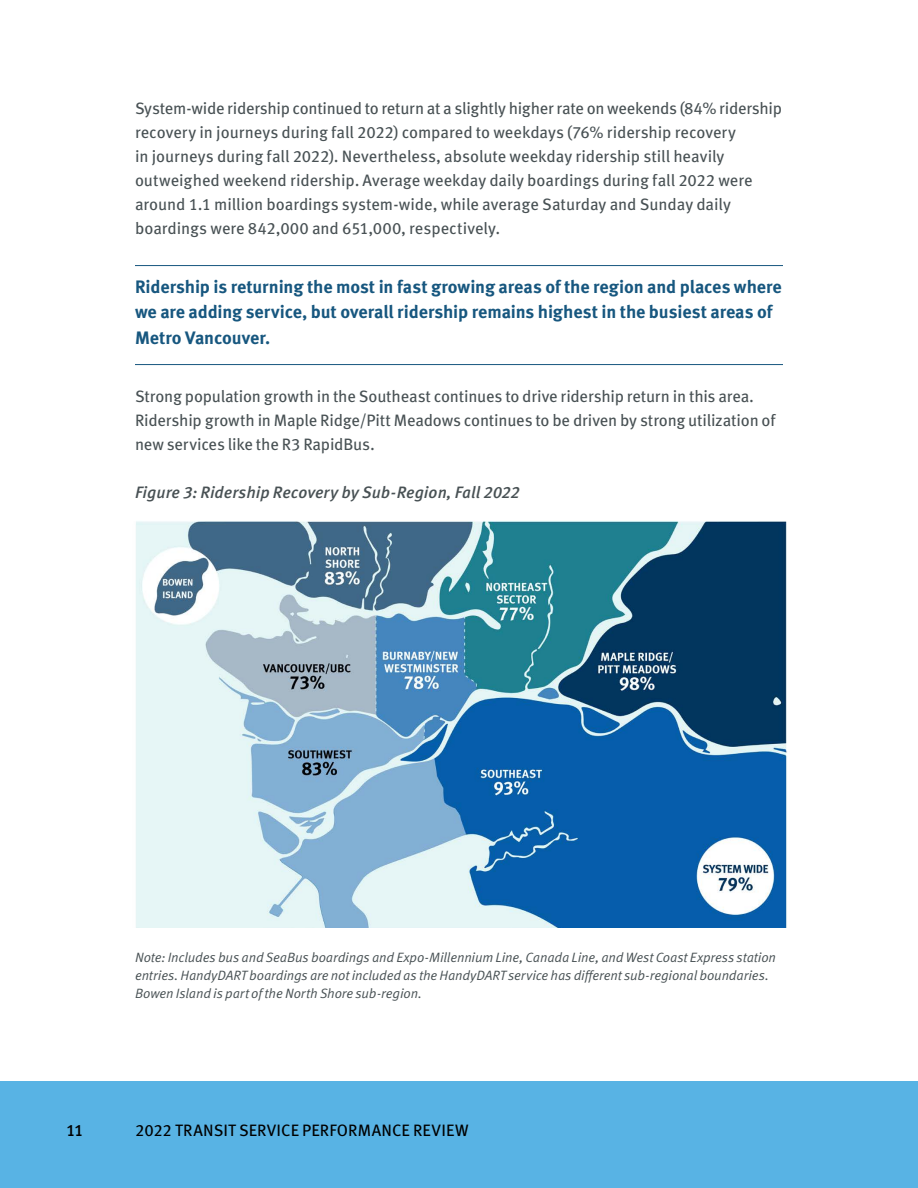
<style>
.page{position:relative;width:918px;height:1188px;background:#fff}
.page>*{position:absolute;margin:0;border:0;box-sizing:border-box;transform-origin:0 0}
.Deck{font:700 18px/25.5px "Meta OT";letter-spacing:-.005em;color:#17577f}
.Paragraph_1-GREP_Sty{font:16.5px/24px "Meta OT";letter-spacing:-.005em;color:#485154}
.Figure_labels{font:italic 500 16.5px "Meta OT";color:#485154}
.t1{font:16.5px "Meta OT";letter-spacing:.005em;color:#000}
.t2{font:500 16.5px "Meta OT";color:#000}
.Notes{font:13.5px/18px "Meta OT Norm Ita";letter-spacing:-.01em;color:#485154}
</style>
<div class="page">
<div style="left:0;top:1081px;width:918px;height:107px;background:#58b3e4"></div>
<hr style="left:135px;top:265px;width:648px;height:1px;background:#17577f">
<hr style="left:135px;top:364px;width:648px;height:1px;background:#17577f">
<img style="left:136px;top:521px;width:651px;height:407px">
<p class="Paragraph_1-GREP_Sty" style="left:135px;top:96px;width:649px">System-wide ridership continued to return at a slightly higher rate on weekends (84% ridership recovery in journeys during fall 2022) compared to weekdays (76% ridership recovery<br>in journeys during fall 2022). Nevertheless, absolute weekday ridership still heavily outweighed weekend ridership. Average weekday daily boardings during fall 2022 were around 1.1 million boardings system-wide, while average Saturday and Sunday daily boardings were 842,000 and 651,000, respectively.</p>
<p class="Deck" style="left:135px;top:274px;width:648px">Ridership is returning the most in fast growing areas of the region and places where we are adding service, but overall ridership remains highest in the busiest areas of<br>Metro Vancouver.</p>
<p class="Paragraph_1-GREP_Sty" style="left:135px;top:384px;width:642px">Strong population growth in the Southeast continues to drive ridership return in this area.<br>Ridership growth in Maple Ridge/Pitt Meadows continues to be driven by strong utilization of new services like the R3 RapidBus.</p>
<p class="Figure_labels" style="left:135px;top:482px;width:387px">Figure 3: Ridership Recovery by Sub-Region, Fall 2022</p>
<p class="Notes" style="left:135px;top:949px;width:643px">Note: Includes bus and SeaBus boardings and Expo-Millennium Line, Canada Line, and West Coast Express station entries. HandyDART boardings are not included as the HandyDART service has different sub-regional boundaries.<br>Bowen Island is part of the North Shore sub-region.</p>
<p class="t2" style="left:66px;top:1120px;width:19px">11</p>
<p class="t1" style="left:135px;top:1120px;width:335px">2022 TRANSIT SERVICE PERFORMANCE REVIEW</p>
</div>
